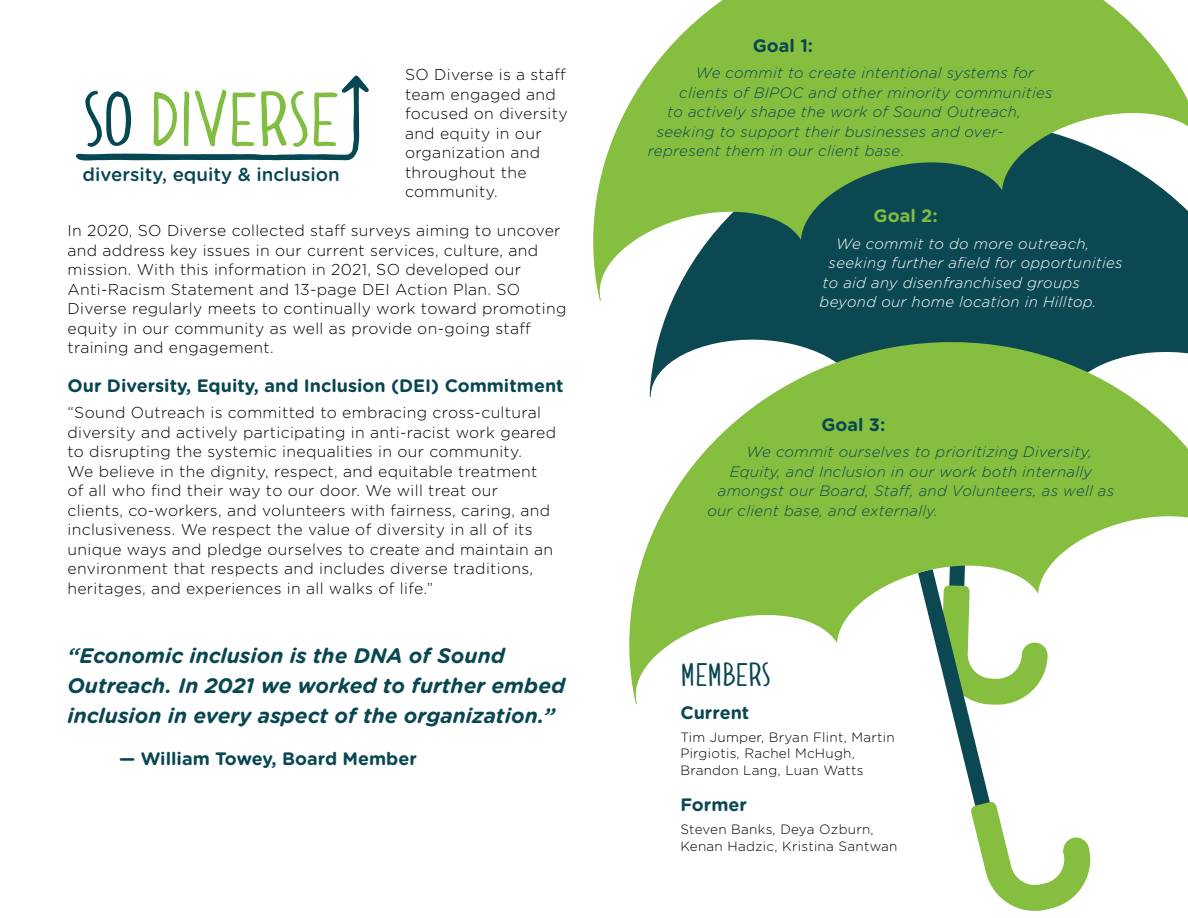
<style>
.page{position:relative;width:1188px;height:918px;background:#fff}
.page>*{position:absolute;margin:0;border:0;box-sizing:border-box;transform-origin:0 0}
.t1{font:63px "Dolce Caffe";color:#81bd41}
.t2{font:27px "Dolce Caffe";color:#084751}
.t3{font:italic 700 21px/30px "Gotham Rounded";color:#084751}
.t4{font:500 18.75px "Gotham Rounded";color:#054752}
.t5{font:700 18px "Gotham Rounded";color:#084751}
.t6{font:700 18px "Gotham Rounded";color:#81bd41}
.t7{font:300 15.75px/19.5px "Gotham Rounded";letter-spacing:.02em;color:#000}
.t8{font:italic 300 15px "Gotham Rounded";letter-spacing:.02em;color:#084751}
.t9{font:italic 300 15px "Gotham Rounded";letter-spacing:.02em;color:#fff}
.t10{font:300 13.5px/16.5px "Gotham Rounded";letter-spacing:.02em;color:#000}
.s1{color:#054752}
.s2{font-style:normal;font-size:15.75px}
</style>
<div class="page">
<div style="left:666px;top:301px;width:522px;height:13px;background:#0b4852"></div>
<div style="left:882px;top:301px;width:171px;height:13px;background:#0b4852"></div>
<svg style="left:593px;top:0;width:595px;height:301px;fill:#86be40"></svg>
<svg style="left:950px;top:704px;width:55px;height:75px"></svg>
<svg style="left:968px;top:779px;width:122px;height:132px"></svg>
<svg style="left:852px;top:298px;width:27px;height:16px"></svg>
<svg style="left:629px;top:314px;width:559px;height:390px;fill:#86be40"></svg>
<svg style="left:76px;top:75px;width:293px;height:86px"></svg>
<p class="t7" style="left:405px;top:64px;width:164px">SO Diverse is a staff team engaged and focused on diversity and equity in our organization and throughout the community.</p>
<p class="t7" style="left:68px;top:220px;width:500px">In 2020, SO Diverse collected staff surveys aiming to uncover and address key issues in our current services, culture, and mission. With this information in 2021, SO developed our Anti-Racism Statement and 13-page DEI Action Plan. SO Diverse regularly meets to continually work toward promoting equity in our community as well as provide on-going staff training and engagement.</p>
<p class="t5" style="left:68px;top:373px;width:498px">Our Diversity, Equity, and Inclusion (DEI) Commitment</p>
<p class="t7" style="left:68px;top:402px;width:490px">“Sound Outreach is committed to embracing cross-cultural diversity and actively participating in anti-racist work geared to disrupting the systemic inequalities in our community.<br>We believe in the dignity, respect, and equitable treatment of all who find their way to our door. We will treat our clients, co-workers, and volunteers with fairness, caring, and inclusiveness. We respect the value of diversity in all of its unique ways and pledge ourselves to create and maintain an environment that respects and includes diverse traditions, heritages, and experiences in all walks of life.”</p>
<h1 class="t1" style="left:83px;top:72px;width:257px"><span class="s1">SO</span> DIVERSE</h1>
<p class="t4" style="left:83px;top:161px;width:259px">diversity, equity &amp; inclusion</p>
<h3 class="t3" style="left:68px;top:640px;width:499px">“Economic inclusion is the DNA of Sound<br>Outreach. In 2021 we worked to further embed inclusion in every aspect of the organization.”</h3>
<p class="t5" style="left:119px;top:745px;width:299px">— William Towey, Board Member</p>
<p class="t5" style="left:753px;top:32px;width:62px">Goal 1:</p>
<p class="t8" style="left:696px;top:63px;width:340px">We commit to create intentional systems for</p>
<p class="t8" style="left:679px;top:82px;width:375px">clients of BIPOC and other minority communities</p>
<p class="t8" style="left:667px;top:102px;width:355px">to actively shape the work of Sound Outreach,</p>
<p class="t8" style="left:657px;top:121px;width:348px">seeking to support their businesses and over-</p>
<p class="t8" style="left:648px;top:141px;width:258px">represent them in our client base<span class="s2">.</span></p>
<p class="t6" style="left:874px;top:203px;width:66px">Goal 2:</p>
<p class="t9" style="left:836px;top:233px;width:255px">We commit to do more outreach,</p>
<p class="t9" style="left:829px;top:253px;width:296px">seeking further afield for opportunities</p>
<p class="t9" style="left:823px;top:272px;width:259px">to aid any disenfranchised groups</p>
<p class="t9" style="left:820px;top:292px;width:278px">beyond our home location in Hilltop.</p>
<p class="t5" style="left:821px;top:411px;width:66px">Goal 3:</p>
<p class="t8" style="left:746px;top:442px;width:347px">We commit ourselves to prioritizing Diversity,</p>
<p class="t8" style="left:730px;top:461px;width:364px">Equity, and Inclusion in our work both internally</p>
<p class="t8" style="left:718px;top:481px;width:398px">amongst our Board, Staff, and Volunteers, as well as</p>
<p class="t8" style="left:707px;top:500px;width:232px">our client base, and externally.</p>
<h2 class="t2" style="left:680px;top:654px;width:92px">MEMBERS</h2>
<p class="t5" style="left:680px;top:699px;width:70px">Current</p>
<p class="t10" style="left:680px;top:728px;width:216px">Tim Jumper, Bryan Flint, Martin<br>Pirgiotis, Rachel McHugh,<br>Brandon Lang, Luan Watts</p>
<p class="t5" style="left:680px;top:791px;width:68px">Former</p>
<p class="t10" style="left:680px;top:820px;width:219px">Steven Banks, Deya Ozburn,<br>Kenan Hadzic, Kristina Santwan</p>
</div>
